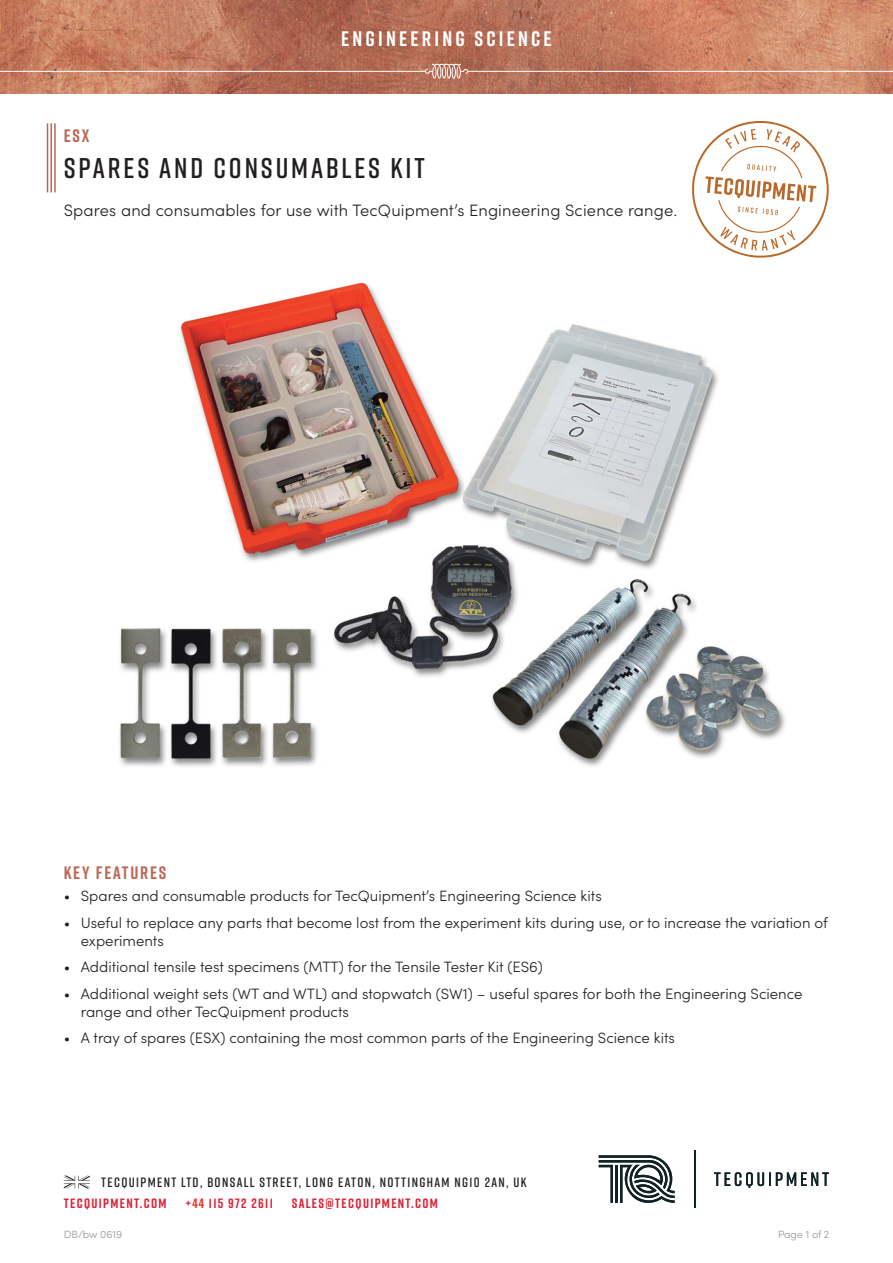
<style>
.page{position:relative;width:893px;height:1263px;background:#fff}
.page>*{position:absolute;margin:0;border:0;box-sizing:border-box;transform-origin:0 0}
.t1{font:600 28.5px "Rift";letter-spacing:.1em;color:#231f20}
.t2{font:700 21px "Rift";letter-spacing:.15em;color:#fff}
.Main_heading{font:700 18px "Rift";letter-spacing:.1em;color:#ba6853}
.Product_description{font:300 16.5px "Sofia Pro";letter-spacing:.01em;color:#231f20}
.Large_bullet_points{font:300 15px/18px "Sofia Pro";color:#231f20}
.t3{font:600 13.5px "Rift";letter-spacing:.1em;color:#231f20}
.t4{font:700 13.5px "Rift";letter-spacing:.1em;color:#df1f33}
.t5{font:300 10.5px "Sofia Pro";color:#939598}
.s1{color:#ee2d28}
</style>
<div class="page">
<svg style="left:599px;top:1155px;width:76px;height:48px"></svg>
<svg style="left:714px;top:1172px;width:115px;height:16px"></svg>
<hr style="left:694px;top:1150px;width:1px;height:58px;background:#112226">
<svg style="left:64px;top:1175px;width:26px;height:13px"></svg>
<hr style="left:54px;top:123px;width:2px;height:69px;background:#ba6853">
<hr style="left:51px;top:123px;width:1px;height:69px;background:#ba6853">
<hr style="left:47px;top:123px;width:1px;height:69px;background:#ba6853">
<img style="left:0;top:0;width:892px;height:93px">
<svg style="left:0;top:64px;width:893px;height:15px;background:#c4836a"></svg>
<img style="left:119px;top:282px;width:667px;height:485px">
<svg style="left:692px;top:121px;width:137px;height:137px"></svg>
<p class="t2" style="left:341px;top:24px;width:212px">ENGINEERING SCIENCE</p>
<p class="Main_heading" style="left:64px;top:122px;width:27px">ESX</p>
<p class="t1" style="left:64px;top:147px;width:362px">SPARES AND CONSUMABLES KIT</p>
<p class="Product_description" style="left:64px;top:198px;width:615px">Spares and consumables for use with TecQuipment’s Engineering Science range.</p>
<p class="Main_heading" style="left:64px;top:860px;width:104px">KEY FEATURES</p>
<p class="Large_bullet_points" style="left:64px;top:886px;width:539px">• Spares and consumable products for TecQuipment’s Engineering Science kits</p>
<p class="Large_bullet_points" style="left:81px;top:912px;width:748px;text-indent:-17px">• Useful to replace any parts that become lost from the experiment kits during use, or to increase the variation of experiments</p>
<p class="Large_bullet_points" style="left:64px;top:957px;width:480px">• Additional tensile test specimens (MTT) for the Tensile Tester Kit (ES6)</p>
<p class="Large_bullet_points" style="left:81px;top:983px;width:723px;text-indent:-17px">• Additional weight sets (WT and WTL) and stopwatch (SW1) – useful spares for both the Engineering Science range and other TecQuipment products</p>
<p class="Large_bullet_points" style="left:64px;top:1028px;width:613px">• A tray of spares (ESX) containing the most common parts of the Engineering Science kits</p>
<p class="t3" style="left:101px;top:1172px;width:427px">TECQUIPMENT LTD, BONSALL STREET, LONG EATON, NOTTINGHAM NG10 2AN, UK</p>
<p class="t4" style="left:64px;top:1193px;width:104px">TECQUIPMENT.COM</p>
<p class="t4" style="left:185px;top:1193px;width:89px">+<span class="s1">44</span> 115 972 2611</p>
<p class="t4" style="left:292px;top:1193px;width:148px">SALES@TECQUIPMENT.COM</p>
<p class="t5" style="left:64px;top:1227px;width:60px">DB/bw 0619</p>
<p class="t5" style="left:778px;top:1227px;width:53px">Page 1 of 2</p>
</div>
